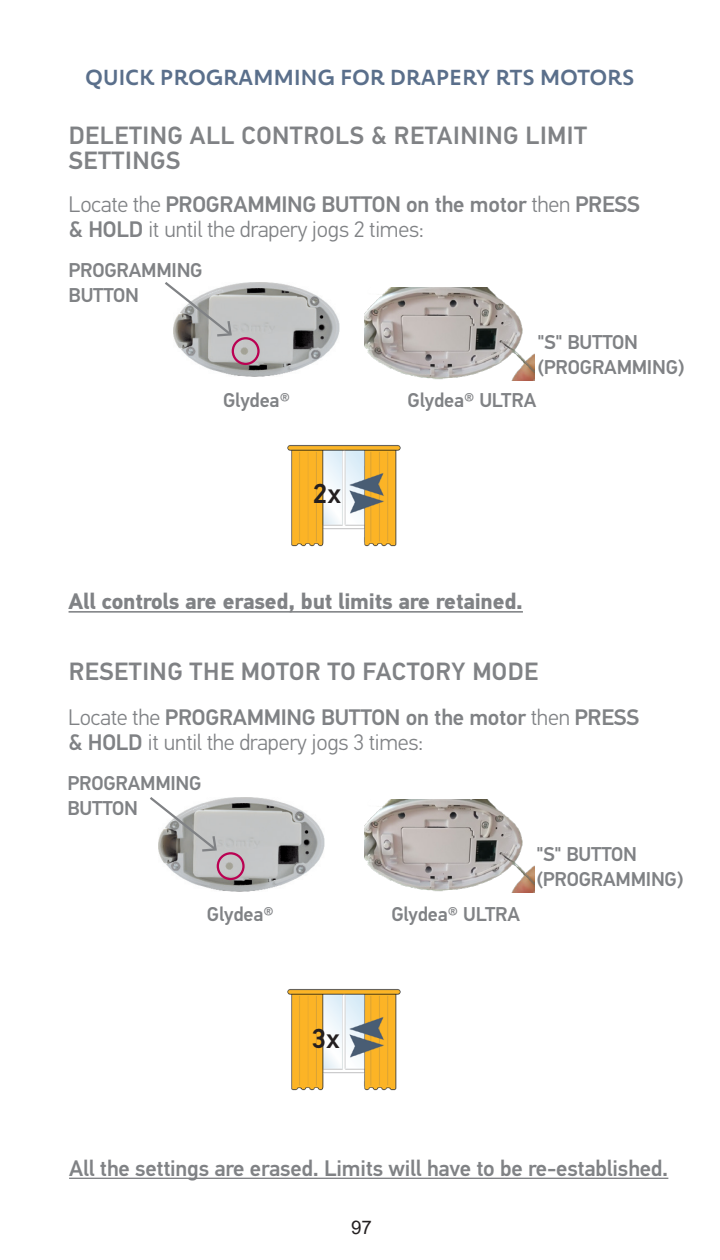
<style>
.page{position:relative;width:720px;height:1260px;background:#fff}
.page>*{position:absolute;margin:0;border:0;box-sizing:border-box;transform-origin:0 0}
.t1{font:500 27.5px "PF Din Text Pro";color:#231f20}
.Paragraph_Headers{font:500 25px/25px "PF Din Text Pro";letter-spacing:.02em;color:#808285}
.Body_Copy{font:300 22.5px/25px "PF Din Text Pro";letter-spacing:-.01em;color:#808285}
.Body_Copy-2{font:500 22.5px "PF Din Text Pro";letter-spacing:-.01em;color:#808285}
.Body_Copy-3{font:700 22.5px "PF Din Text Pro";letter-spacing:-.01em;color:#808285}
.t2{font:500 22.5px "Somfy Sans";letter-spacing:.01em;color:#5a6f8b}
.Body_Copy-4{font:500 20px/25px "PF Din Text Pro";letter-spacing:-.01em;color:#808285}
.t3{font:18.75px "Arial";color:#231f20}
.s1{font-weight:500}
</style>
<div class="page">
<hr style="left:69px;top:1178px;width:599px;height:1px;background:#808285">
<hr style="left:69px;top:611px;width:454px;height:2px;background:#808285">
<img style="left:287px;top:445px;width:114px;height:102px">
<img style="left:287px;top:989px;width:114px;height:102px">
<img style="left:159px;top:798px;width:166px;height:94px">
<div style="left:217px;top:852px;width:28px;height:28px;border:2px solid #ba0152;border-radius:50%"></div>
<svg style="left:150px;top:797px;width:69px;height:56px"></svg>
<img style="left:365px;top:800px;width:170px;height:93px">
<img style="left:174px;top:283px;width:166px;height:94px">
<div style="left:232px;top:337px;width:28px;height:28px;border:2px solid #ba0152;border-radius:50%"></div>
<svg style="left:165px;top:282px;width:69px;height:56px"></svg>
<img style="left:365px;top:287px;width:170px;height:93px">
<p class="t2" style="left:86px;top:60px;width:550px">QUICK PROGRAMMING FOR DRAPERY RTS MOTORS</p>
<p class="Paragraph_Headers" style="left:69px;top:123px;width:520px">DELETING ALL CONTROLS &amp; RETAINING LIMIT<br>SETTINGS</p>
<p class="Body_Copy" style="left:69px;top:192px;width:573px">Locate the <span class="s1">PROGRAMMING BUTTON on the motor</span> then <span class="s1">PRESS &amp; HOLD</span> it until the drapery jogs 2 times:</p>
<p class="Body_Copy-4" style="left:69px;top:258px;width:136px">PROGRAMMING<br>BUTTON</p>
<p class="Body_Copy-4" style="left:538px;top:330px;width:148px">"S" BUTTON (PROGRAMMING)</p>
<p class="Body_Copy-4" style="left:223px;top:388px;width:69px">Glydea®</p>
<p class="Body_Copy-4" style="left:408px;top:388px;width:130px">Glydea® ULTRA</p>
<p class="t1" style="left:313px;top:478px;width:30px">2x</p>
<p class="Body_Copy-3" style="left:69px;top:588px;width:456px">All controls are erased, but limits are retained.</p>
<p class="Paragraph_Headers" style="left:69px;top:659px;width:471px">RESETING THE MOTOR TO FACTORY MODE</p>
<p class="Body_Copy" style="left:68px;top:705px;width:573px">Locate the <span class="s1">PROGRAMMING BUTTON on the motor</span> then <span class="s1">PRESS &amp; HOLD</span> it until the drapery jogs 3 times:</p>
<p class="Body_Copy-4" style="left:68px;top:771px;width:136px">PROGRAMMING<br>BUTTON</p>
<p class="Body_Copy-4" style="left:536px;top:842px;width:149px">"S" BUTTON (PROGRAMMING)</p>
<p class="Body_Copy-4" style="left:207px;top:902px;width:69px">Glydea®</p>
<p class="Body_Copy-4" style="left:391px;top:902px;width:130px">Glydea® ULTRA</p>
<p class="t1" style="left:312px;top:1022px;width:30px">3x</p>
<p class="Body_Copy-2" style="left:69px;top:1154px;width:601px">All the settings are erased. Limits will have to be re-established.</p>
<p class="t3" style="left:351px;top:1214px;width:22px">97</p>
</div>
